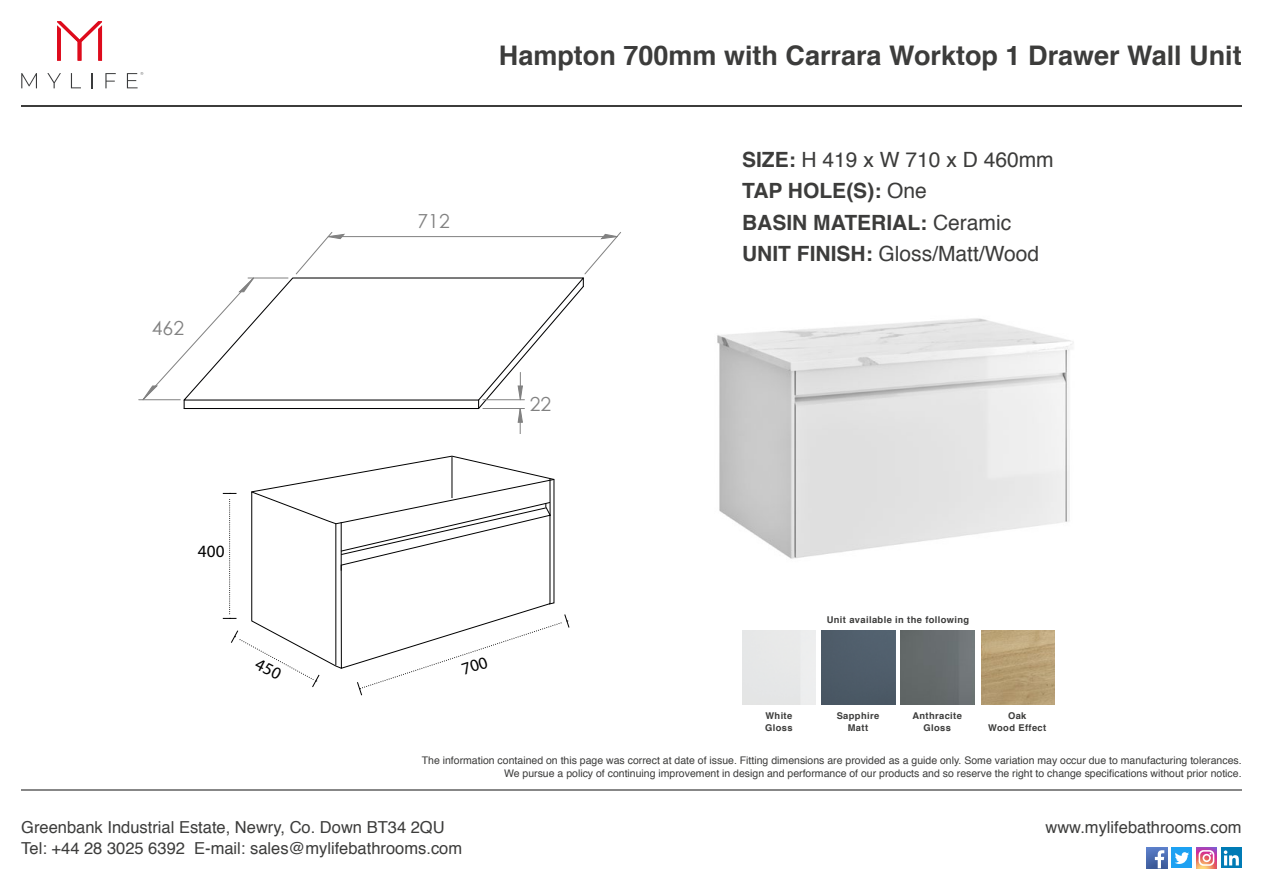
<style>
.page{position:relative;width:1263px;height:893px;background:#fff}
.page>*{position:absolute;margin:0;border:0;box-sizing:border-box;transform-origin:0 0}
.t1{font:700 27px "Helvetica";color:#3c3c3b}
.t2{font:700 21px/31.5px "Helvetica";color:#3c3c3b}
.t3{font:19.35px "Century Gothic";color:#818181}
.t4{font:17.25px "Myriad Pro";color:#000}
.t5{font:16.5px/21px "Helvetica";color:#3c3c3b}
.t6{font:10.5px/12.6px "Helvetica";color:#3c3c3b;text-align:right}
.t7{font:700 9.3px/11.2px "Helvetica";letter-spacing:.04em;color:#3c3c3b;text-align:center}
.s1{font-weight:400}
</style>
<div class="page">
<hr style="left:21px;top:789px;width:1221px;height:1px;background:#878787">
<hr style="left:21px;top:105px;width:1221px;height:1px;background:#3c3c3b">
<svg style="left:57px;top:21px;width:45px;height:40px"></svg>
<svg style="left:21px;top:73px;width:16px;height:15px"></svg>
<svg style="left:47px;top:73px;width:14px;height:15px"></svg>
<svg style="left:71px;top:73px;width:10px;height:15px"></svg>
<svg style="left:91px;top:73px;width:1px;height:15px"></svg>
<svg style="left:105px;top:73px;width:11px;height:15px"></svg>
<svg style="left:127px;top:72px;width:16px;height:16px"></svg>
<hr style="left:139px;top:399px;width:41px;height:1px;background:#818181">
<svg style="left:183px;top:285px;width:401px;height:124px"></svg>
<svg style="left:142px;top:277px;width:113px;height:131px"></svg>
<svg style="left:295px;top:232px;width:326px;height:54px"></svg>
<hr style="left:483px;top:399px;width:41px;height:1px;background:#818181">
<hr style="left:483px;top:408px;width:41px;height:1px;background:#818181">
<svg style="left:517px;top:409px;width:6px;height:24px"></svg>
<svg style="left:517px;top:372px;width:6px;height:29px"></svg>
<svg style="left:1146px;top:847px;width:21px;height:21px"></svg>
<svg style="left:1155px;top:850px;width:9px;height:18px"></svg>
<div style="left:1171px;top:847px;width:21px;height:21px;background:#1da1f2"></div>
<svg style="left:1175px;top:852px;width:14px;height:12px"></svg>
<svg style="left:1196px;top:847px;width:21px;height:21px"></svg>
<svg style="left:1199px;top:850px;width:15px;height:16px"></svg>
<div style="left:1221px;top:847px;width:21px;height:21px;background:#007bb5"></div>
<svg style="left:1224px;top:850px;width:15px;height:15px"></svg>
<div style="left:821px;top:631px;width:74px;height:73px;background:#4e5c69"></div>
<img style="left:901px;top:631px;width:73px;height:73px">
<img style="left:981px;top:631px;width:74px;height:73px">
<img style="left:717px;top:318px;width:357px;height:241px">
<svg style="left:223px;top:455px;width:347px;height:241px"></svg>
<h3 class="t3" style="left:152px;top:315px;width:34px">462</h3>
<h3 class="t4" style="left:198px;top:541px;width:28px">400</h3>
<h3 class="t3" style="left:418px;top:208px;width:34px">712</h3>
<h1 class="t1" style="left:499px;top:34px;width:744px">Hampton 700mm with Carrara Worktop 1 Drawer Wall Unit</h1>
<h2 class="t2" style="left:742px;top:144px;width:313px">SIZE: <span class="s1">H 419 x W 710 x D 460mm<br></span>TAP HOLE(S): <span class="s1">One<br></span>BASIN MATERIAL: <span class="s1">Ceramic<br></span>UNIT FINISH: <span class="s1">Gloss/Matt/Wood</span></h2>
<h3 class="t3" style="left:530px;top:391px;width:23px">22</h3>
<p class="t7" style="left:765px;top:711px;width:29px;text-align:left">White<br>Gloss</p>
<p class="t7" style="left:827px;top:614px;width:144px">Unit available in the following</p>
<p class="t7" style="left:837px;top:711px;width:44px">Sapphire<br>Matt</p>
<p class="t7" style="left:912px;top:711px;width:51px">Anthracite<br>Gloss</p>
<p class="t7" style="left:988px;top:711px;width:60px">Oak<br>Wood Effect</p>
<p class="t6" style="left:422px;top:754px;width:821px">The information contained on this page was correct at date of issue. Fitting dimensions are provided as a guide only. Some variation may occur due to manufacturing tolerances.<br>We pursue a policy of continuing improvement in design and performance of our products and so reserve the right to change specifications without prior notice.</p>
<h3 class="t5" style="left:21px;top:818px;width:442px">Greenbank Industrial Estate, Newry, Co. Down BT34 2QU<br>Tel: +44 28 3025 6392 E-mail: sales@mylifebathrooms.com</h3>
<h3 class="t5" style="left:1045px;top:818px;width:198px">www.mylifebathrooms.com</h3>
</div>
